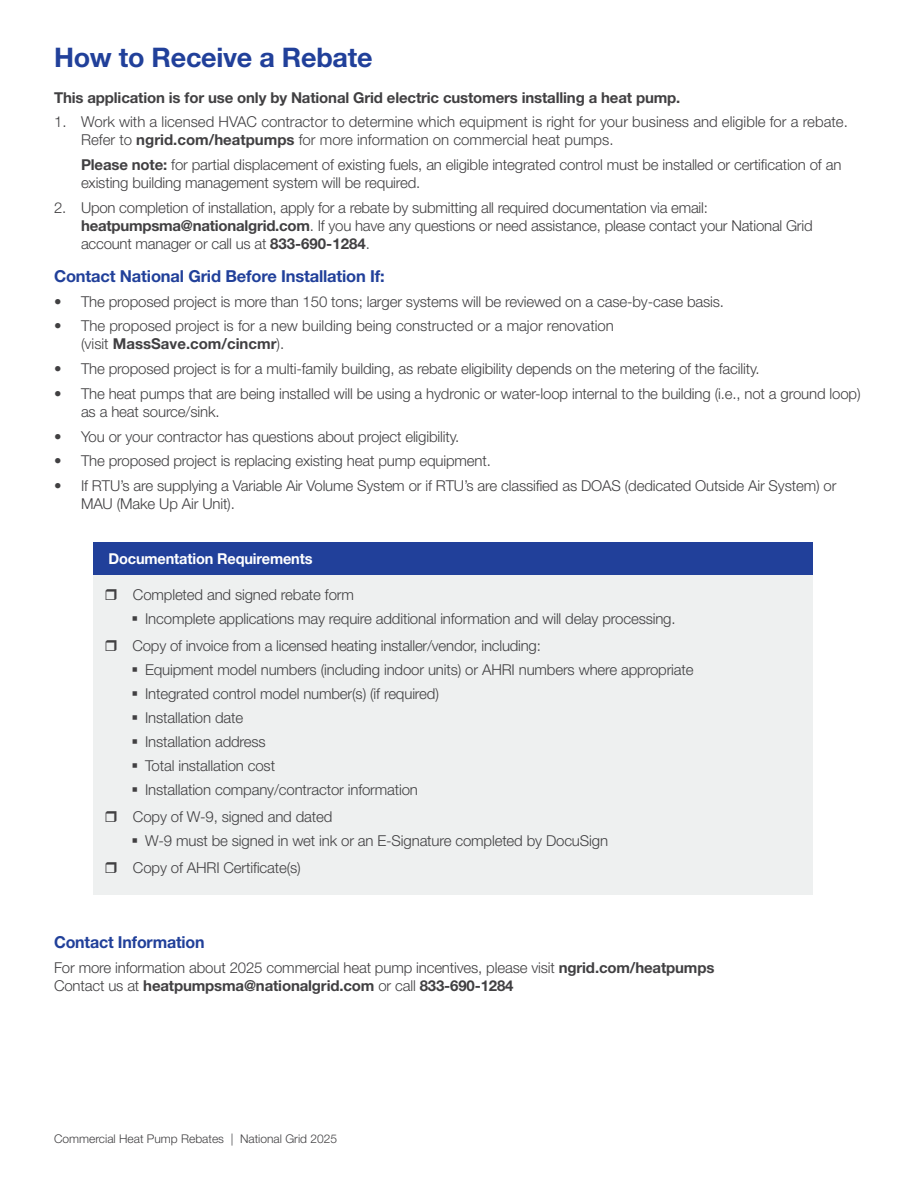
<style>
.page{position:relative;width:918px;height:1188px;background:#fff}
.page>*{position:absolute;margin:0;border:0;box-sizing:border-box;transform-origin:0 0}
._20-Headline{font:700 27px "Helvetica Neue LT Std";letter-spacing:-.01em;color:#21409a}
._20-Body_copy{font:700 16.5px "Helvetica Neue LT Std";letter-spacing:-.01em;color:#21409a}
._20-Body_copy-2{font:300 15px/18px "Helvetica Neue LT Std";letter-spacing:-.01em;color:#414042}
._20-Body_copy-3{font:700 15px "Helvetica Neue LT Std";letter-spacing:-.01em;color:#414042}
._20-Sub_Head{font:700 15px "Helvetica Neue LT Std";color:#414042}
._20-Body_copy-4{font:700 15px "Helvetica Neue LT Std";letter-spacing:-.01em;color:#fff}
._20-Body_copy-5{font:300 12px "Helvetica Neue LT Std";color:#414042}
.s1{font-weight:700}
.s2{font-weight:300}
</style>
<div class="page">
<div style="left:93px;top:547px;width:720px;height:348px;background:#eef0f0"></div>
<div style="left:93px;top:542px;width:720px;height:33px;background:#21409a"></div>
<p class="_20-Headline" style="left:54px;top:40px;width:320px">How to Receive a Rebate</p>
<p class="_20-Body_copy-3" style="left:54px;top:88px;width:628px">This application is for use only by National Grid electric customers installing a heat pump.</p>
<p class="_20-Body_copy-2" style="left:81px;top:113px;width:768px;text-indent:-27px">1. Work with a licensed HVAC contractor to determine which equipment is right for your business and eligible for a rebate.<br>Refer to <span class="s1">ngrid.com/heatpumps</span> for more information on commercial heat pumps.</p>
<p class="_20-Body_copy-2" style="left:81px;top:155px;width:762px"><span class="s1">Please note:</span> for partial displacement of existing fuels, an eligible integrated control must be installed or certification of an existing building management system will be required.</p>
<p class="_20-Body_copy-2" style="left:54px;top:198px;width:655px">2. Upon completion of installation, apply for a rebate by submitting all required documentation via email:</p>
<p class="_20-Body_copy-2" style="left:81px;top:216px;width:733px"><span class="s1">heatpumpsma@nationalgrid.com</span>. If you have any questions or need assistance, please contact your National Grid account manager or call us at <span class="s1">833-690-1284</span>.</p>
<p class="_20-Body_copy" style="left:54px;top:266px;width:332px">Contact National Grid Before Installation If:</p>
<p class="_20-Body_copy-2" style="left:54px;top:292px;width:672px">• The proposed project is more than 150 tons; larger systems will be reviewed on a case-by-case basis.</p>
<p class="_20-Body_copy-2" style="left:54px;top:317px;width:561px">• The proposed project is for a new building being constructed or a major renovation</p>
<p class="_20-Sub_Head" style="left:81px;top:335px;width:205px"><span class="s2">(visit</span> MassSave.com/cincmr<span class="s2">).</span></p>
<p class="_20-Body_copy-2" style="left:54px;top:359px;width:707px">• The proposed project is for a multi-family building, as rebate eligibility depends on the metering of the facility.</p>
<p class="_20-Body_copy-2" style="left:81px;top:384px;width:781px;text-indent:-27px">• The heat pumps that are being installed will be using a hydronic or water-loop internal to the building (i.e., not a ground loop) as a heat source/sink.</p>
<p class="_20-Body_copy-2" style="left:54px;top:427px;width:407px">• You or your contractor has questions about project eligibility.</p>
<p class="_20-Body_copy-2" style="left:54px;top:452px;width:438px">• The proposed project is replacing existing heat pump equipment.</p>
<p class="_20-Body_copy-2" style="left:81px;top:476px;width:757px;text-indent:-27px">• If RTU’s are supplying a Variable Air Volume System or if RTU’s are classified as DOAS (dedicated Outside Air System) or<br>MAU (Make Up Air Unit).</p>
<p class="_20-Body_copy-4" style="left:109px;top:549px;width:206px">Documentation Requirements</p>
<p class="_20-Body_copy-2" style="left:133px;top:585px;width:222px">Completed and signed rebate form</p>
<p class="_20-Body_copy-2" style="left:145px;top:609px;width:532px">Incomplete applications may require additional information and will delay processing.</p>
<p class="_20-Body_copy-2" style="left:133px;top:636px;width:410px">Copy of invoice from a licensed heating installer/vendor, including:</p>
<p class="_20-Body_copy-2" style="left:145px;top:660px;width:550px">Equipment model numbers (including indoor units) or AHRI numbers where appropriate</p>
<p class="_20-Body_copy-2" style="left:145px;top:684px;width:295px">Integrated control model number(s) (if required)</p>
<p class="_20-Body_copy-2" style="left:145px;top:708px;width:100px">Installation date</p>
<p class="_20-Body_copy-2" style="left:145px;top:732px;width:122px">Installation address</p>
<p class="_20-Body_copy-2" style="left:145px;top:756px;width:132px">Total installation cost</p>
<p class="_20-Body_copy-2" style="left:145px;top:780px;width:274px">Installation company/contractor information</p>
<p class="_20-Body_copy-2" style="left:133px;top:807px;width:201px">Copy of W-9, signed and dated</p>
<p class="_20-Body_copy-2" style="left:145px;top:831px;width:464px">W-9 must be signed in wet ink or an E-Signature completed by DocuSign</p>
<p class="_20-Body_copy-2" style="left:133px;top:858px;width:169px">Copy of AHRI Certificate(s)</p>
<p class="_20-Body_copy" style="left:54px;top:932px;width:152px">Contact Information</p>
<p class="_20-Body_copy-2" style="left:54px;top:959px;width:662px">For more information about 2025 commercial heat pump incentives, please visit <span class="s1">ngrid.com/heatpumps</span></p>
<p class="_20-Body_copy-3" style="left:54px;top:977px;width:461px"><span class="s2">Contact us at</span> heatpumpsma@nationalgrid.com <span class="s2">or call</span> 833-690-1284</p>
<p class="_20-Body_copy-5" style="left:54px;top:1131px;width:285px">Commercial Heat Pump Rebates | National Grid 2025</p>
</div>
